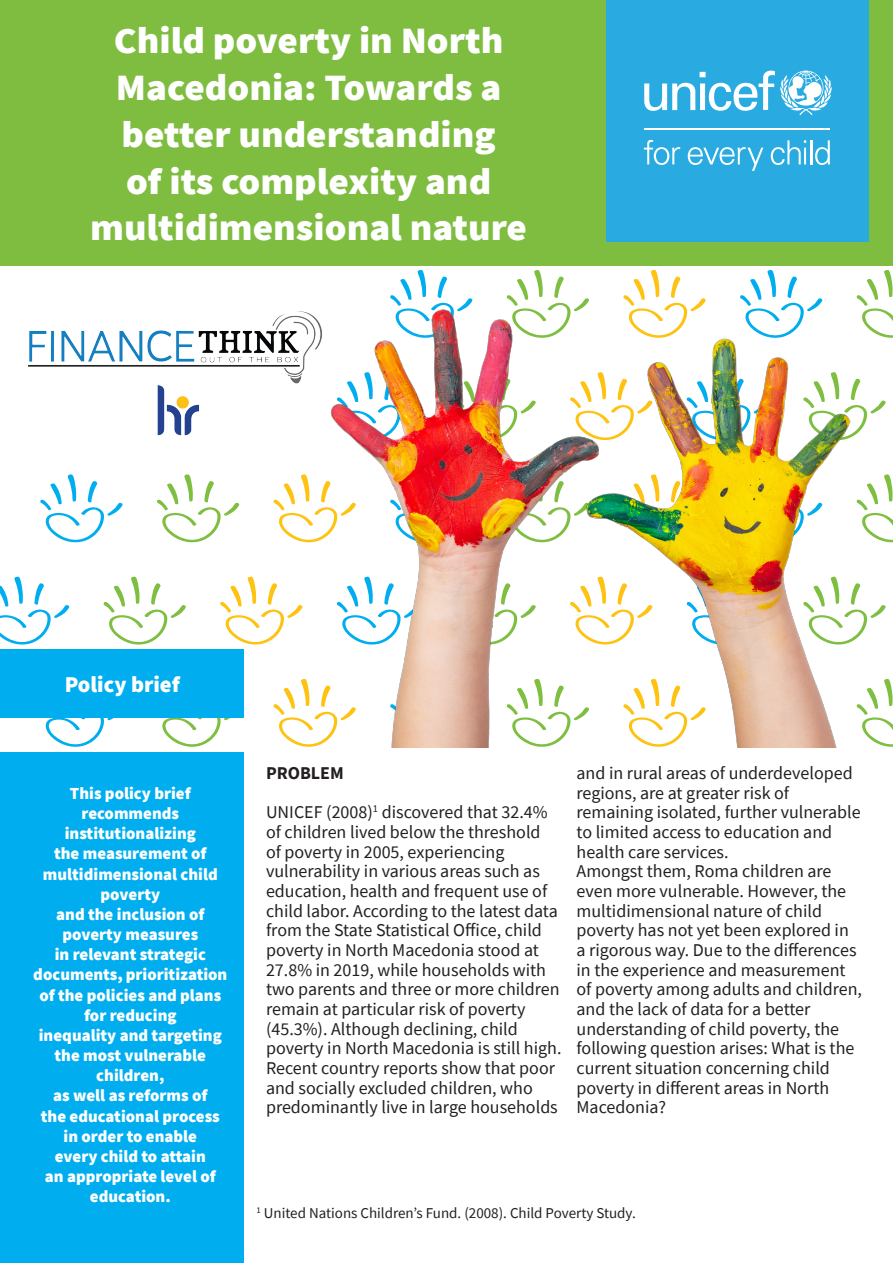
<style>
.page{position:relative;width:893px;height:1263px;background:#fff}
.page>*{position:absolute;margin:0;border:0;box-sizing:border-box;transform-origin:0 0}
.BodyText{font:900 37.05px/46.8px "Source Sans Pro";color:#fff;text-align:center;scale:1.05 1}
.t1{font:900 22.5px "Source Sans Pro";color:#fff}
.BodyText-2{font:18px/19.6px "Source Sans Pro";color:#231f20}
.BodyText-3{font:700 18px "Source Sans Pro";color:#231f20}
.t2{font:900 16.8px/20.1px "Source Sans Pro";color:#fff;text-align:center}
.t3{font:15px "Source Sans Pro";color:#231f20}
</style>
<div class="page">
<img style="left:0;top:265px;width:893px;height:483px">
<div style="left:0;top:650px;width:244px;height:68px;background:#00aeef"></div>
<div style="left:0;top:752px;width:243px;height:511px;background:#00aeef"></div>
<div style="left:0;top:265px;width:325px;height:181px;background:#fff"></div>
<img style="left:28px;top:311px;width:294px;height:125px">
<div style="left:325px;top:262px;width:39px;height:87px;background:#fff"></div>
<div style="left:0;top:0;width:893px;height:265px;background:#7fbd41"></div>
<div style="left:606px;top:0;width:263px;height:241px;background:#29abe2"></div>
<svg style="left:644px;top:71px;width:188px;height:44px"></svg>
<hr style="left:644px;top:128px;width:186px;height:1px;background:#fff">
<svg style="left:644px;top:140px;width:36px;height:25px"></svg>
<svg style="left:688px;top:147px;width:75px;height:24px"></svg>
<svg style="left:771px;top:140px;width:35px;height:25px"></svg>
<hr style="left:810px;top:140px;width:2px;height:24px;background:#fff">
<svg style="left:815px;top:140px;width:15px;height:25px"></svg>
<p class="BodyText" style="left:90px;top:17px;width:418px">Child poverty in North<br>Macedonia: Towards a better understanding<br>of its complexity and multidimensional nature</p>
<p class="t1" style="left:65px;top:669px;width:117px">Policy brief</p>
<p class="t2" style="left:43px;top:783px;width:176px">This policy brief recommends institutionalizing<br>the measurement of multidimensional child poverty</p>
<p class="t2" style="left:33px;top:904px;width:196px">and the inclusion of poverty measures<br>in relevant strategic documents, prioritization of the policies and plans for reducing</p>
<p class="t2" style="left:39px;top:1025px;width:185px">inequality and targeting the most vulnerable children,</p>
<p class="t2" style="left:41px;top:1085px;width:180px">as well as reforms of the educational process in order to enable every child to attain<br>an appropriate level of education.</p>
<p class="BodyText-3" style="left:266px;top:761px;width:79px">PROBLEM</p>
<p class="BodyText-2" style="left:266px;top:802px;width:297px">UNICEF (2008)<sup>1</sup> discovered that 32.4% of children lived below the threshold<br>of poverty in 2005, experiencing vulnerability in various areas such as education, health and frequent use of child labor. According to the latest data from the State Statistical Office, child poverty in North Macedonia stood at 27.8% in 2019, while households with two parents and three or more children remain at particular risk of poverty (45.3%). Although declining, child poverty in North Macedonia is still high.<br>Recent country reports show that poor and socially excluded children, who predominantly live in large households</p>
<p class="BodyText-2" style="left:576px;top:763px;width:286px">and in rural areas of underdeveloped regions, are at greater risk of remaining isolated, further vulnerable to limited access to education and health care services.</p>
<p class="BodyText-2" style="left:576px;top:861px;width:287px">Amongst them, Roma children are even more vulnerable. However, the multidimensional nature of child poverty has not yet been explored in a rigorous way. Due to the differences in the experience and measurement of poverty among adults and children, and the lack of data for a better understanding of child poverty, the following question arises: What is the current situation concerning child poverty in different areas in North Macedonia?</p>
<p class="t3" style="left:256px;top:1203px;width:381px"><sup>1</sup> United Nations Children’s Fund. (2008). Child Poverty Study.</p>
</div>
